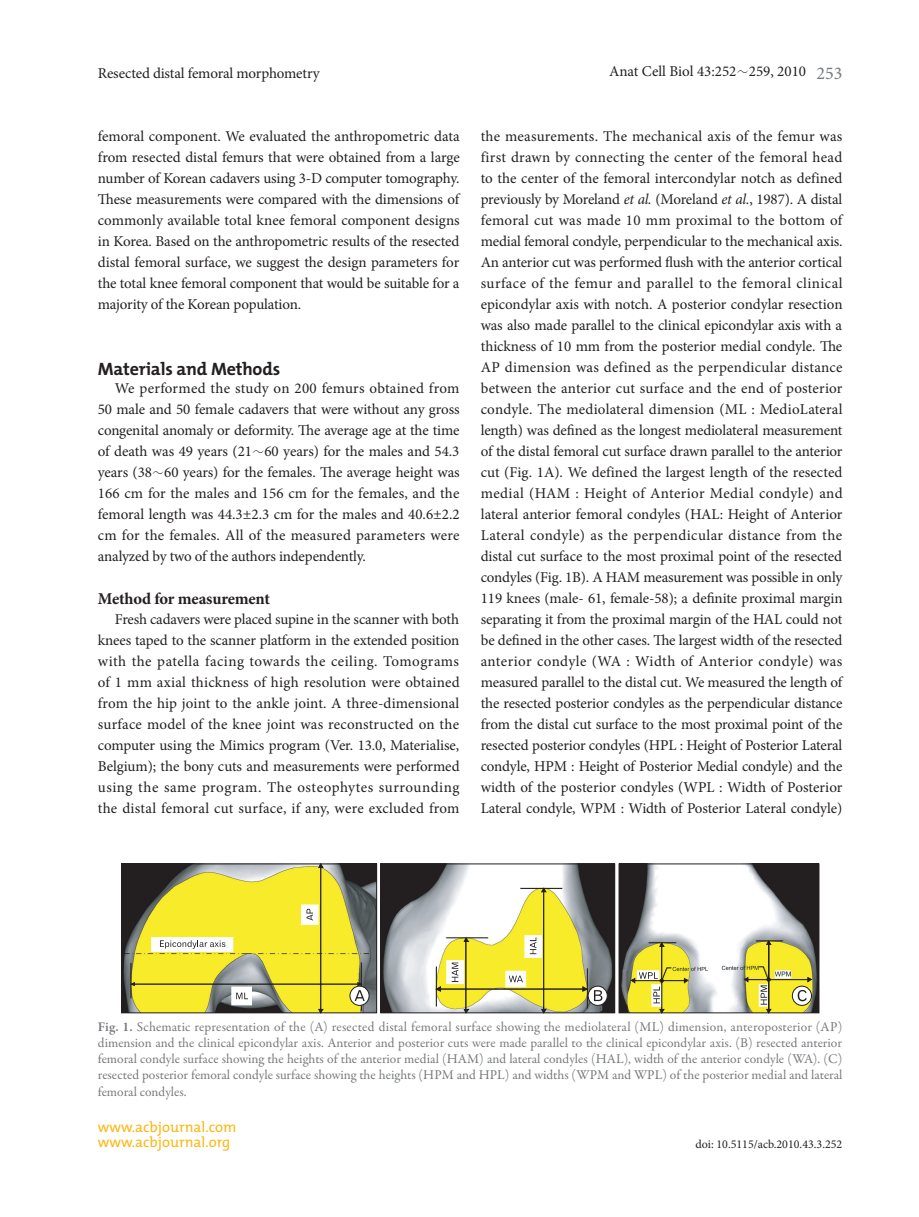
<style>
.page{position:relative;width:919px;height:1217px;background:#fff}
.page>*{position:absolute;margin:0;border:0;box-sizing:border-box;transform-origin:0 0}
.대제목{font:700 18px "The Mix";letter-spacing:-.01em;color:#231f20}
.t1{font:18px "Minion Pro";color:#76787b}
._1{font:700 16.5px "Minion Pro";letter-spacing:-.01em;color:#231f20}
.본문{font:15px/21px "Minion Pro";letter-spacing:-.005em;color:#231f20;text-align:justify}
.t2{font:14.7px "The Mix";color:#fcb814}
.캡션{font:13.5px/16.2px "Garamond Premr Pro";color:#76787b;text-align:justify}
.t3{font:12px "Minion Pro";color:#231f20}
.s1{font-family:"YDIY Mj O310"}
.s2{font-style:italic}
.s3{font-weight:600}
</style>
<div class="page">
<svg style="left:121px;top:863px;width:698px;height:149px"></svg>
<div style="left:151px;top:937px;width:82px;height:14px;background:#fff"></div>
<svg style="left:160px;top:940px;width:65px;height:8px"></svg>
<div style="left:301px;top:904px;width:17px;height:20px;background:#fff;border:1px solid #fff"></div>
<svg style="left:306px;top:908px;width:7px;height:12px"></svg>
<div style="left:232px;top:986px;width:20px;height:18px;background:#fff;border:1px solid #fff"></div>
<svg style="left:236px;top:992px;width:10px;height:6px"></svg>
<svg style="left:524px;top:935px;width:17px;height:22px"></svg>
<svg style="left:530px;top:937px;width:6px;height:16px"></svg>
<div style="left:505px;top:970px;width:21px;height:16px;background:#fff;border:1px solid #fff"></div>
<svg style="left:509px;top:975px;width:14px;height:7px"></svg>
<div style="left:446px;top:960px;width:17px;height:23px;background:#fff;border:1px solid #fff"></div>
<svg style="left:451px;top:962px;width:7px;height:19px"></svg>
<svg style="left:318px;top:1008px;width:5px;height:4px"></svg>
<svg style="left:318px;top:863px;width:5px;height:4px"></svg>
<hr style="left:134px;top:983px;width:224px;height:1px;background:#231f20">
<hr style="left:320px;top:866px;width:1px;height:143px;background:#231f20">
<hr style="left:131px;top:962px;width:1px;height:35px;background:#231f20">
<hr style="left:361px;top:962px;width:1px;height:48px;background:#231f20">
<hr style="left:439px;top:988px;width:145px;height:1px;background:#231f20">
<svg style="left:582px;top:986px;width:5px;height:5px"></svg>
<svg style="left:435px;top:986px;width:6px;height:5px"></svg>
<hr style="left:543px;top:891px;width:1px;height:118px;background:#231f20">
<svg style="left:541px;top:1008px;width:5px;height:4px"></svg>
<svg style="left:541px;top:887px;width:5px;height:5px"></svg>
<hr style="left:465px;top:940px;width:1px;height:69px;background:#231f20">
<svg style="left:463px;top:1008px;width:6px;height:4px"></svg>
<svg style="left:463px;top:938px;width:6px;height:3px"></svg>
<hr style="left:436px;top:966px;width:1px;height:40px;background:#231f20">
<hr style="left:587px;top:968px;width:1px;height:40px;background:#231f20">
<hr style="left:446px;top:937px;width:42px;height:1px;background:#231f20">
<hr style="left:633px;top:979px;width:52px;height:1px;background:#231f20">
<svg style="left:684px;top:977px;width:4px;height:5px"></svg>
<svg style="left:630px;top:942px;width:46px;height:70px;background:#d8d049"></svg>
<hr style="left:768px;top:943px;width:1px;height:66px;background:#231f20">
<svg style="left:755px;top:940px;width:27px;height:4px"></svg>
<hr style="left:746px;top:978px;width:62px;height:1px;background:#231f20">
<svg style="left:743px;top:976px;width:5px;height:5px"></svg>
<svg style="left:807px;top:976px;width:4px;height:5px"></svg>
<svg style="left:758px;top:966px;width:13px;height:46px"></svg>
<svg style="left:350px;top:985px;width:19px;height:20px"></svg>
<div style="left:349px;top:985px;width:20px;height:20px;border:1px solid #231f20;border-radius:50%"></div>
<svg style="left:354px;top:982px;width:11px;height:18px"></svg>
<svg style="left:588px;top:985px;width:19px;height:20px"></svg>
<div style="left:588px;top:985px;width:19px;height:20px;border:1px solid #231f20;border-radius:50%"></div>
<svg style="left:594px;top:989px;width:8px;height:11px"></svg>
<svg style="left:792px;top:985px;width:19px;height:20px"></svg>
<div style="left:792px;top:985px;width:19px;height:20px;border:1px solid #231f20;border-radius:50%"></div>
<svg style="left:797px;top:989px;width:9px;height:12px"></svg>
<hr style="left:520px;top:888px;width:42px;height:1px;background:#231f20">
<p class="본문" style="left:98px;top:63px;width:223px">Resected distal femoral morphometry</p>
<p class="본문" style="left:98px;top:126px;width:363px">femoral component. We evaluated the anthropometric data from resected distal femurs that were obtained from a large number of Korean cadavers using 3-D computer tomography.<br>These measurements were compared with the dimensions of commonly available total knee femoral component designs in Korea. Based on the anthropometric results of the resected distal femoral surface, we suggest the design parameters for the total knee femoral component that would be suitable for a majority of the Korean population.</p>
<p class="대제목" style="left:98px;top:353px;width:184px">Materials and Methods</p>
<p class="본문" style="left:98px;top:378px;width:363px;text-indent:17px">We performed the study on 200 femurs obtained from 50 male and 50 female cadavers that were without any gross congenital anomaly or deformity. The average age at the time of death was 49 years (21<span class="s1">~</span>60 years) for the males and 54.3 years (38<span class="s1">~</span>60 years) for the females. The average height was 166 cm for the males and 156 cm for the females, and the femoral length was 44.3±2.3 cm for the males and 40.6±2.2 cm for the females. All of the measured parameters were analyzed by two of the authors independently.</p>
<p class="_1" style="left:98px;top:587px;width:174px">Method for measurement</p>
<p class="본문" style="left:98px;top:609px;width:363px;text-indent:17px">Fresh cadavers were placed supine in the scanner with both knees taped to the scanner platform in the extended position with the patella facing towards the ceiling. Tomograms of 1 mm axial thickness of high resolution were obtained from the hip joint to the ankle joint. A three-dimensional surface model of the knee joint was reconstructed on the computer using the Mimics program (Ver. 13.0, Materialise, Belgium); the bony cuts and measurements were performed using the same program. The osteophytes surrounding the distal femoral cut surface, if any, were excluded from</p>
<p class="본문" style="left:609px;top:61px;width:198px">Anat Cell Biol 43:252<span class="s1">~</span>259, 2010</p>
<p class="t1" style="left:816px;top:61px;width:27px">253</p>
<p class="본문" style="left:480px;top:126px;width:363px">the measurements. The mechanical axis of the femur was first drawn by connecting the center of the femoral head to the center of the femoral intercondylar notch as defined previously by Moreland <span class="s2">et al.</span> (Moreland <span class="s2">et al.</span>, 1987). A distal femoral cut was made 10 mm proximal to the bottom of medial femoral condyle, perpendicular to the mechanical axis.<br>An anterior cut was performed flush with the anterior cortical surface of the femur and parallel to the femoral clinical epicondylar axis with notch. A posterior condylar resection was also made parallel to the clinical epicondylar axis with a thickness of 10 mm from the posterior medial condyle. The AP dimension was defined as the perpendicular distance between the anterior cut surface and the end of posterior condyle. The mediolateral dimension (ML : MedioLateral length) was defined as the longest mediolateral measurement of the distal femoral cut surface drawn parallel to the anterior cut (Fig. 1A). We defined the largest length of the resected medial (HAM : Height of Anterior Medial condyle) and lateral anterior femoral condyles (HAL: Height of Anterior Lateral condyle) as the perpendicular distance from the distal cut surface to the most proximal point of the resected condyles (Fig. 1B). A HAM measurement was possible in only 119 knees (male- 61, female-58); a definite proximal margin separating it from the proximal margin of the HAL could not be defined in the other cases. The largest width of the resected anterior condyle (WA : Width of Anterior condyle) was measured parallel to the distal cut. We measured the length of the resected posterior condyles as the perpendicular distance from the distal cut surface to the most proximal point of the resected posterior condyles (HPL : Height of Posterior Lateral condyle, HPM : Height of Posterior Medial condyle) and the width of the posterior condyles (WPL : Width of Posterior Lateral condyle, WPM : Width of Posterior Lateral condyle)</p>
<p class="캡션" style="left:98px;top:1018px;width:746px"><span class="s3">Fig. 1.</span> Schematic representation of the (A) resected distal femoral surface showing the mediolateral (ML) dimension, anteroposterior (AP) dimension and the clinical epicondylar axis. Anterior and posterior cuts were made parallel to the clinical epicondylar axis. (B) resected anterior femoral condyle surface showing the heights of the anterior medial (HAM) and lateral condyles (HAL), width of the anterior condyle (WA). (C) resected posterior femoral condyle surface showing the heights (HPM and HPL) and widths (WPM and WPL) of the posterior medial and lateral femoral condyles.</p>
<p class="t2" style="left:98px;top:1114px;width:140px">www.acbjournal.com</p>
<p class="t2" style="left:98px;top:1129px;width:134px">www.acbjournal.org</p>
<p class="t3" style="left:695px;top:1135px;width:148px">doi: 10.5115/acb.2010.43.3.252</p>
</div>
